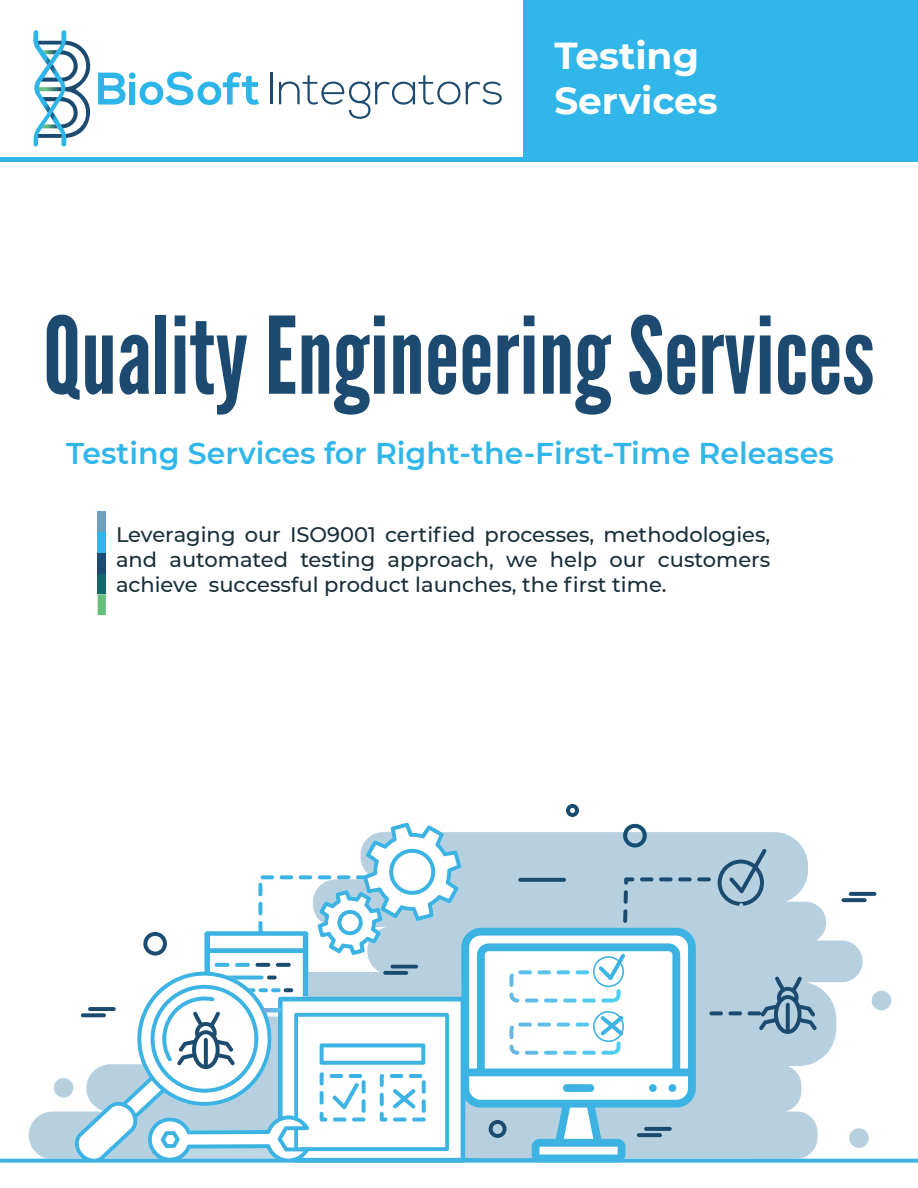
<style>
.page{position:relative;width:918px;height:1188px;background:#fff}
.page>*{position:absolute;margin:0;border:0;box-sizing:border-box;transform-origin:0 0}
.t1{font:106.5px "League Gothic";color:#1c4a70}
.t2{font:700 37.5px/45px "Montserrat";color:#fff}
.t3{font:600 30px "Montserrat";color:#31b6e9}
.t4{font:500 21px/25.2px "Montserrat";color:#1a2f3a;text-align:justify}
</style>
<div class="page">
<div style="left:524px;top:0;width:394px;height:161px;background:#31b6e9"></div>
<svg style="left:33px;top:30px;width:226px;height:117px"></svg>
<hr style="left:270px;top:73px;width:2px;height:31px;background:#1d4a6f">
<svg style="left:279px;top:75px;width:181px;height:44px"></svg>
<svg style="left:466px;top:81px;width:36px;height:24px"></svg>
<div style="left:0;top:157px;width:918px;height:5px;background:#31b5e8"></div>
<div style="left:98px;top:594px;width:8px;height:21px;background:#67bf7d"></div>
<div style="left:98px;top:574px;width:8px;height:20px;background:#12676d"></div>
<div style="left:98px;top:553px;width:8px;height:21px;background:#1c4a70"></div>
<div style="left:98px;top:532px;width:8px;height:21px;background:#31b6e9"></div>
<div style="left:98px;top:512px;width:8px;height:20px;background:#70a0bf"></div>
<svg style="left:570px;top:832px;width:293px;height:140px;fill:#b7d0df"></svg>
<svg style="left:623px;top:823px;width:25px;height:24px"></svg>
<svg style="left:0;top:972px;width:918px;height:191px"></svg>
<svg style="left:718px;top:849px;width:49px;height:57px;background:#8cabc0"></svg>
<svg style="left:659px;top:877px;width:14px;height:4px"></svg>
<svg style="left:640px;top:877px;width:14px;height:4px"></svg>
<svg style="left:678px;top:877px;width:14px;height:4px"></svg>
<svg style="left:697px;top:877px;width:14px;height:4px"></svg>
<svg style="left:623px;top:877px;width:11px;height:46px"></svg>
<svg style="left:842px;top:898px;width:25px;height:4px"></svg>
<svg style="left:849px;top:892px;width:27px;height:4px"></svg>
<svg style="left:566px;top:804px;width:13px;height:13px"></svg>
<svg style="left:748px;top:976px;width:69px;height:58px;background:#8fadc2"></svg>
<svg style="left:709px;top:1011px;width:14px;height:4px"></svg>
<svg style="left:728px;top:1011px;width:14px;height:4px"></svg>
<svg style="left:570px;top:928px;width:126px;height:234px"></svg>
<div style="left:563px;top:1084px;width:31px;height:8px;background:#3db3e3;border-radius:4px"></div>
<div style="left:649px;top:1084px;width:8px;height:8px;background:#3db3e3;border-radius:50%"></div>
<div style="left:668px;top:1084px;width:8px;height:8px;background:#3db3e3;border-radius:50%"></div>
<svg style="left:576px;top:954px;width:49px;height:49px"></svg>
<svg style="left:576px;top:1011px;width:48px;height:44px"></svg>
<svg style="left:29px;top:823px;width:541px;height:340px"></svg>
<h2 class="t2" style="left:554px;top:31px;width:165px">Testing<br>Services</h2>
<h1 class="t1" style="left:43px;top:292px;width:833px">Quality Engineering Services</h1>
<h3 class="t3" style="left:66px;top:432px;width:769px">Testing Services for Right-the-First-Time Releases</h3>
<p class="t4" style="left:116px;top:521px;width:656px">Leveraging our ISO9001 certified processes, methodologies, and automated testing approach, we help our customers achieve successful product launches, the first time.</p>
</div>
